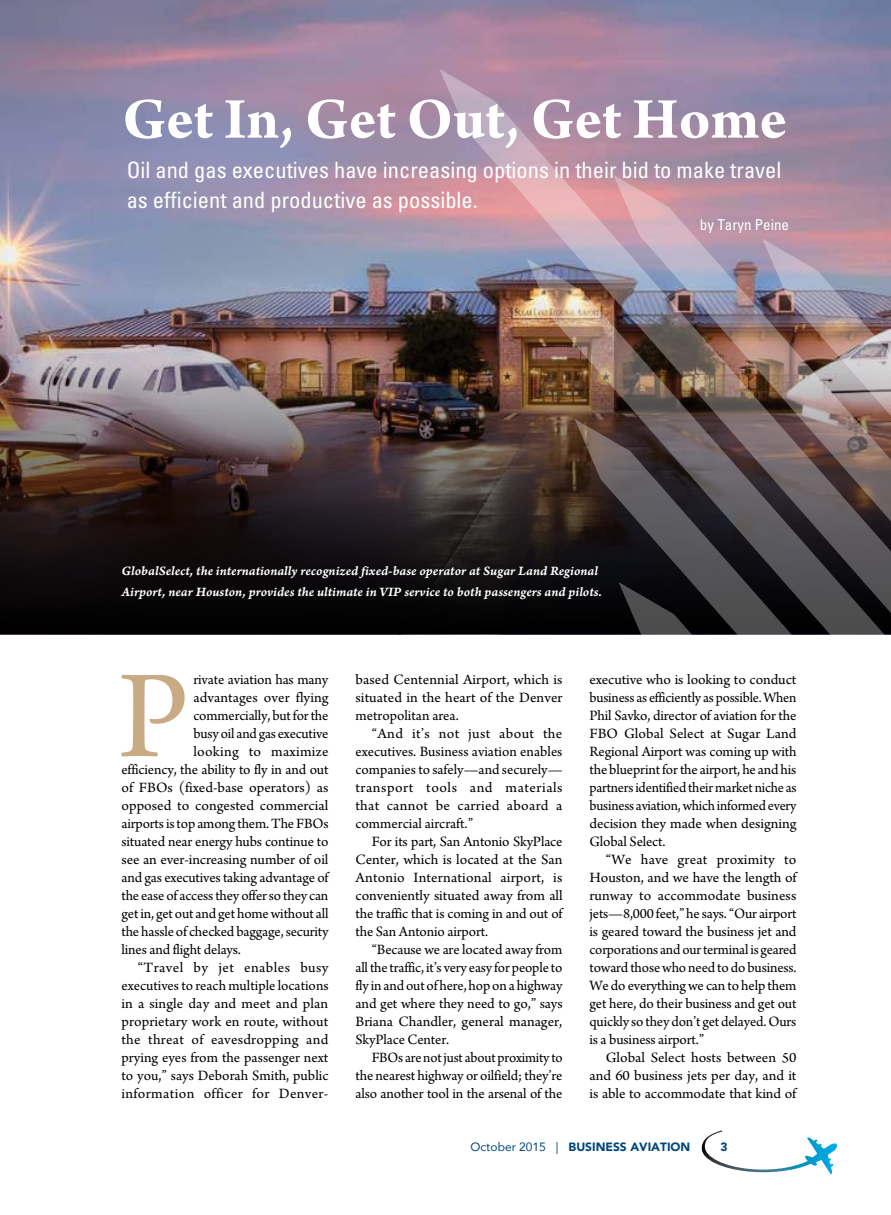
<style>
.page{position:relative;width:891px;height:1215px;background:#fff}
.page>*{position:absolute;margin:0;border:0;box-sizing:border-box;transform-origin:0 0}
.t1{font:131.55px "Arno Pro";color:#c8ab83}
.t2{font:700 61.5px "Arno Pro";color:#fff}
.t3{font:condensed 22.5px/30px "Univers";color:#fff}
.t4{font:15px/18px "Arno Pro";letter-spacing:-.005em;color:#000;text-align:justify}
.t5{font:15px "Arno Pro";letter-spacing:.015em;color:#000}
.t6{font:15px "Arno Pro";letter-spacing:.02em;color:#000}
.t7{font:15px "Arno Pro";letter-spacing:.025em;color:#000}
.t8{font:condensed 15px "Univers";color:#fff}
.t9{font:13.5px/21px "Arno Pro Smbd Italic Caption";color:#fff}
.t10{font:900 12px "Avenir";color:#00467e}
.s1{font-weight:400}
</style>
<div class="page">
<svg style="left:702px;top:1130px;width:136px;height:44px"></svg>
<img style="left:0;top:0;width:891px;height:634px">
<img style="left:0;top:292px;width:439px;height:341px">
<img style="left:439px;top:69px;width:452px;height:566px">
<svg style="left:613px;top:175px;width:278px;height:83px;background:#bc96a7"></svg>
<svg style="left:762px;top:239px;width:129px;height:19px;background:#be96a6"></svg>
<img style="left:526px;top:258px;width:365px;height:377px">
<svg style="left:575px;top:419px;width:316px;height:216px;background:#4a4244"></svg>
<svg style="left:619px;top:582px;width:272px;height:53px;background:#2d2d2f"></svg>
<h2 class="t2" style="left:122px;top:83px;width:666px">Get In, Get Out, Get Home</h2>
<h3 class="t3" style="left:127px;top:155px;width:656px">Oil and gas executives have increasing options in their bid to make travel as efficient and productive as possible.</h3>
<p class="t8" style="left:700px;top:215px;width:91px">by Taryn Peine</p>
<p class="t9" style="left:122px;top:561px;width:482px">GlobalSelect, the internationally recognized fixed-base operator at Sugar Land Regional<br>Airport, near Houston, provides the ultimate in VIP service to both passengers and pilots.</p>
<h1 class="t1" style="left:118px;top:641px;width:73px">P</h1>
<p class="t4" style="left:193px;top:671px;width:136px">rivate aviation has many</p>
<p class="t4" style="left:193px;top:689px;width:137px">advantages over flying</p>
<p class="t4" style="left:193px;top:707px;width:136px">commercially, but for the</p>
<p class="t4" style="left:193px;top:725px;width:136px">busy oil and gas executive</p>
<p class="t5" style="left:193px;top:743px;width:137px">looking to maximize</p>
<p class="t4" style="left:122px;top:761px;width:209px">efficiency, the ability to fly in and out</p>
<p class="t4" style="left:122px;top:779px;width:208px">of FBOs (fixed-base operators) as</p>
<p class="t4" style="left:122px;top:797px;width:208px">opposed to congested commercial</p>
<p class="t4" style="left:122px;top:815px;width:209px">airports is top among them. The FBOs</p>
<p class="t4" style="left:122px;top:833px;width:209px">situated near energy hubs continue to</p>
<p class="t4" style="left:122px;top:851px;width:208px">see an ever-increasing number of oil</p>
<p class="t4" style="left:122px;top:869px;width:209px">and gas executives taking advantage of</p>
<p class="t4" style="left:122px;top:887px;width:208px">the ease of access they offer so they can</p>
<p class="t4" style="left:122px;top:905px;width:209px">get in, get out and get home without all</p>
<p class="t4" style="left:122px;top:923px;width:209px">the hassle of checked baggage, security</p>
<p class="t4" style="left:122px;top:941px;width:121px">lines and flight delays.</p>
<p class="t7" style="left:138px;top:959px;width:192px">“Travel by jet enables busy</p>
<p class="t4" style="left:122px;top:977px;width:209px">executives to reach multiple locations</p>
<p class="t4" style="left:122px;top:995px;width:208px">in a single day and meet and plan</p>
<p class="t4" style="left:122px;top:1013px;width:208px">proprietary work en route, without</p>
<p class="t5" style="left:122px;top:1031px;width:208px">the threat of eavesdropping and</p>
<p class="t4" style="left:122px;top:1049px;width:208px">prying eyes from the passenger next</p>
<p class="t4" style="left:122px;top:1067px;width:209px">to you,” says Deborah Smith, public</p>
<p class="t6" style="left:122px;top:1085px;width:208px">information officer for Denver-</p>
<p class="t4" style="left:356px;top:671px;width:209px">based Centennial Airport, which is situated in the heart of the Denver metropolitan area.</p>
<p class="t4" style="left:356px;top:725px;width:209px;text-indent:16px">“And it’s not just about the executives. Business aviation enables companies to safely—and securely— transport tools and materials that cannot be carried aboard a commercial aircraft.”</p>
<p class="t4" style="left:356px;top:833px;width:209px;text-indent:16px">For its part, San Antonio SkyPlace Center, which is located at the San Antonio International airport, is conveniently situated away from all the traffic that is coming in and out of the San Antonio airport.</p>
<p class="t4" style="left:356px;top:941px;width:209px;text-indent:16px">“Because we are located away from all the traffic, it’s very easy for people to fly in and out of here, hop on a highway and get where they need to go,” says Briana Chandler, general manager, SkyPlace Center.</p>
<p class="t4" style="left:356px;top:1049px;width:209px;text-indent:16px">FBOs are not just about proximity to the nearest highway or oilfield; they’re also another tool in the arsenal of the</p>
<p class="t4" style="left:590px;top:671px;width:209px">executive who is looking to conduct business as efficiently as possible. When Phil Savko, director of aviation for the FBO Global Select at Sugar Land Regional Airport was coming up with the blueprint for the airport, he and his partners identified their market niche as business aviation, which informed every decision they made when designing Global Select.</p>
<p class="t4" style="left:590px;top:851px;width:209px;text-indent:16px">“We have great proximity to Houston, and we have the length of runway to accommodate business jets—8,000 feet,” he says. “Our airport is geared toward the business jet and corporations and our terminal is geared toward those who need to do business.<br>We do everything we can to help them get here, do their business and get out quickly so they don’t get delayed. Ours is a business airport.”</p>
<p class="t4" style="left:589px;top:1049px;width:208px;text-indent:16px">Global Select hosts between 50 and 60 business jets per day, and it is able to accommodate that kind of</p>
<p class="t10" style="left:471px;top:1137px;width:221px"><span class="s1">October 2015 |</span> BUSINESS AVIATION</p>
<p class="t10" style="left:720px;top:1137px;width:9px">3</p>
</div>
